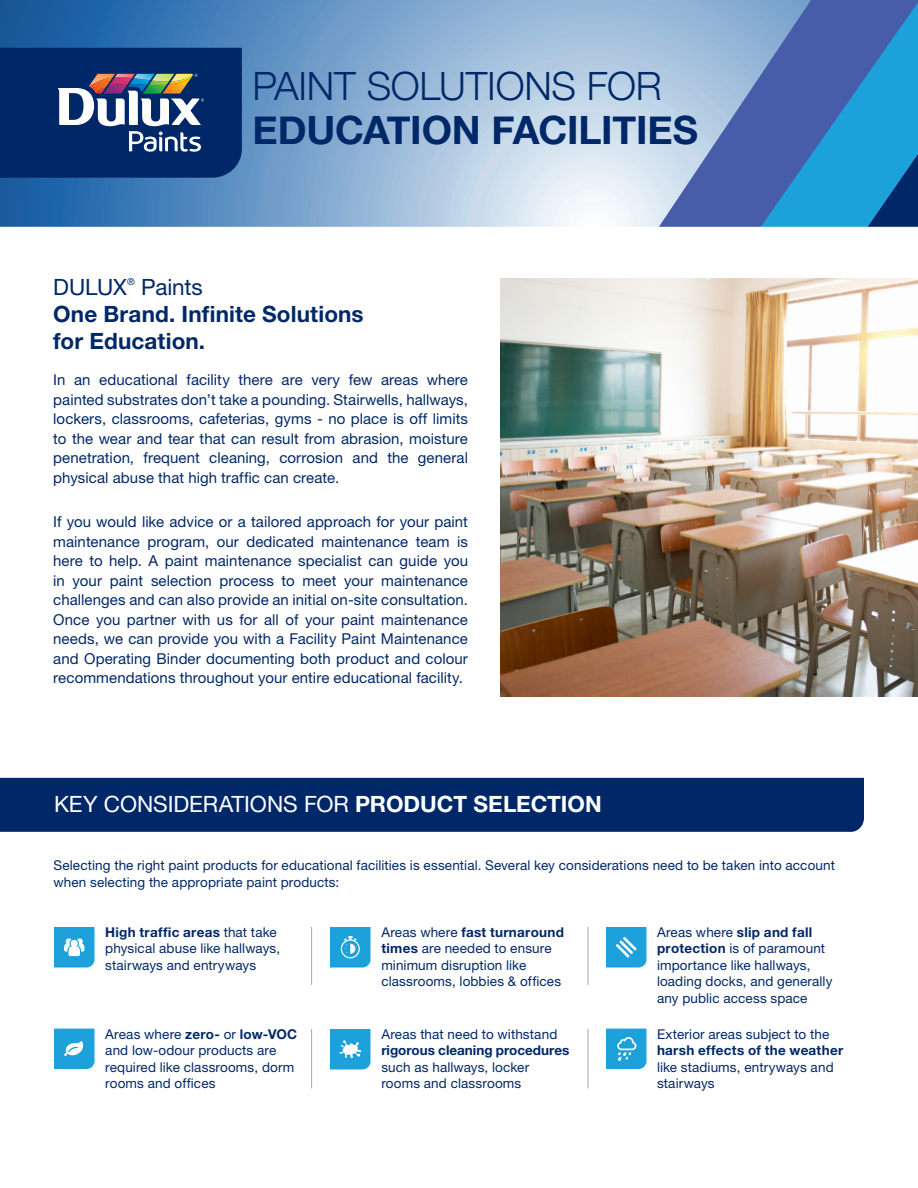
<style>
.page{position:relative;width:918px;height:1188px;background:#fff}
.page>*{position:absolute;margin:0;border:0;box-sizing:border-box;transform-origin:0 0}
.t1{font:700 39px "Helvetica Neue";letter-spacing:-.005em;color:#002868}
.t2{font:300 39px "Helvetica Neue";letter-spacing:-.005em;color:#002868}
.Headline_-_Back_side{font:700 22.5px/27px "Helvetica Neue LT Std";letter-spacing:.005em;color:#002868}
.t3{font:22.5px "Helvetica Neue LT Std";letter-spacing:-.005em;color:#fff}
.Headline_-_Back_side-2{font:22.5px "Helvetica Neue LT Std";letter-spacing:-.005em;color:#002868}
.Intro_Pagraph{font:15px/19.5px "Helvetica Neue LT Std";letter-spacing:.005em;color:#002868;text-align:justify}
.t4{font:13.5px/16.5px "Helvetica Neue LT Std";letter-spacing:.01em;color:#002868}
.Headline_-_Back_side-3{font:9.6px "Helvetica Neue LT Std";color:#002868}
.s1{font-weight:400}
.s2{font-weight:700}
</style>
<div class="page">
<svg style="left:0;top:0;width:630px;height:227px;background:#86acd1"></svg>
<svg style="left:630px;top:0;width:288px;height:227px;background:#6495c8"></svg>
<hr style="left:588px;top:927px;width:1px;height:58px;background:#a7aaac">
<hr style="left:311px;top:927px;width:1px;height:58px;background:#a7aaac">
<hr style="left:588px;top:1029px;width:1px;height:59px;background:#a7aaac">
<hr style="left:311px;top:1029px;width:1px;height:59px;background:#a7aaac">
<svg style="left:606px;top:927px;width:41px;height:41px;background:#36abdf"></svg>
<svg style="left:606px;top:1029px;width:41px;height:40px;background:#30a9de"></svg>
<svg style="left:54px;top:1029px;width:41px;height:40px;background:#37acdf"></svg>
<svg style="left:54px;top:927px;width:41px;height:41px;background:#44b1e1"></svg>
<svg style="left:330px;top:927px;width:41px;height:41px;background:#34abde"></svg>
<svg style="left:330px;top:1029px;width:41px;height:41px;background:#3baedf"></svg>
<div style="left:0;top:778px;width:864px;height:54px;background:#002868"></div>
<svg style="left:0;top:48px;width:242px;height:130px;background:#224377"></svg>
<img style="left:500px;top:278px;width:418px;height:419px">
<p class="t2" style="left:252px;top:55px;width:411px">PAINT SOLUTIONS FOR</p>
<p class="t1" style="left:252px;top:99px;width:447px">EDUCATION FACILITIES</p>
<p class="Headline_-_Back_side-2" style="left:53px;top:274px;width:75px">DULUX</p>
<p class="Headline_-_Back_side-3" style="left:127px;top:276px;width:9px">®</p>
<p class="Headline_-_Back_side" style="left:53px;top:273px;width:312px;text-indent:88px"><span class="s1">Paints<br></span>One Brand. Infinite Solutions for Education.</p>
<p class="Intro_Pagraph" style="left:53px;top:370px;width:416px">In an educational facility there are very few areas where painted substrates don’t take a pounding. Stairwells, hallways, lockers, classrooms, cafeterias, gyms - no place is off limits to the wear and tear that can result from abrasion, moisture penetration, frequent cleaning, corrosion and the general physical abuse that high traffic can create.</p>
<p class="Intro_Pagraph" style="left:53px;top:512px;width:416px">If you would like advice or a tailored approach for your paint maintenance program, our dedicated maintenance team is here to help. A paint maintenance specialist can guide you in your paint selection process to meet your maintenance challenges and can also provide an initial on-site consultation.<br>Once you partner with us for all of your paint maintenance needs, we can provide you with a Facility Paint Maintenance and Operating Binder documenting both product and colour recommendations throughout your entire educational facility.</p>
<p class="t3" style="left:54px;top:790px;width:549px">KEY CONSIDERATIONS FOR <span class="s2">PRODUCT SELECTION</span></p>
<p class="t4" style="left:54px;top:857px;width:783px">Selecting the right paint products for educational facilities is essential. Several key considerations need to be taken into account when selecting the appropriate paint products:</p>
<p class="t4" style="left:105px;top:923px;width:176px"><span class="s2">High traffic areas</span> that take physical abuse like hallways, stairways and entryways</p>
<p class="t4" style="left:105px;top:1025px;width:193px">Areas where <span class="s2">zero-</span> or <span class="s2">low-VOC </span>and low-odour products are required like classrooms, dorm rooms and offices</p>
<p class="t4" style="left:381px;top:923px;width:184px">Areas where <span class="s2">fast turnaround times</span> are needed to ensure minimum disruption like classrooms, lobbies &amp; offices</p>
<p class="t4" style="left:381px;top:1025px;width:190px">Areas that need to withstand <span class="s2">rigorous cleaning procedures </span>such as hallways, locker rooms and classrooms</p>
<p class="t4" style="left:657px;top:923px;width:177px">Areas where <span class="s2">slip and fall protection</span> is of paramount importance like hallways, loading docks, and generally any public access space</p>
<p class="t4" style="left:657px;top:1025px;width:188px">Exterior areas subject to the <span class="s2">harsh effects of the weather </span>like stadiums, entryways and stairways</p>
</div>
